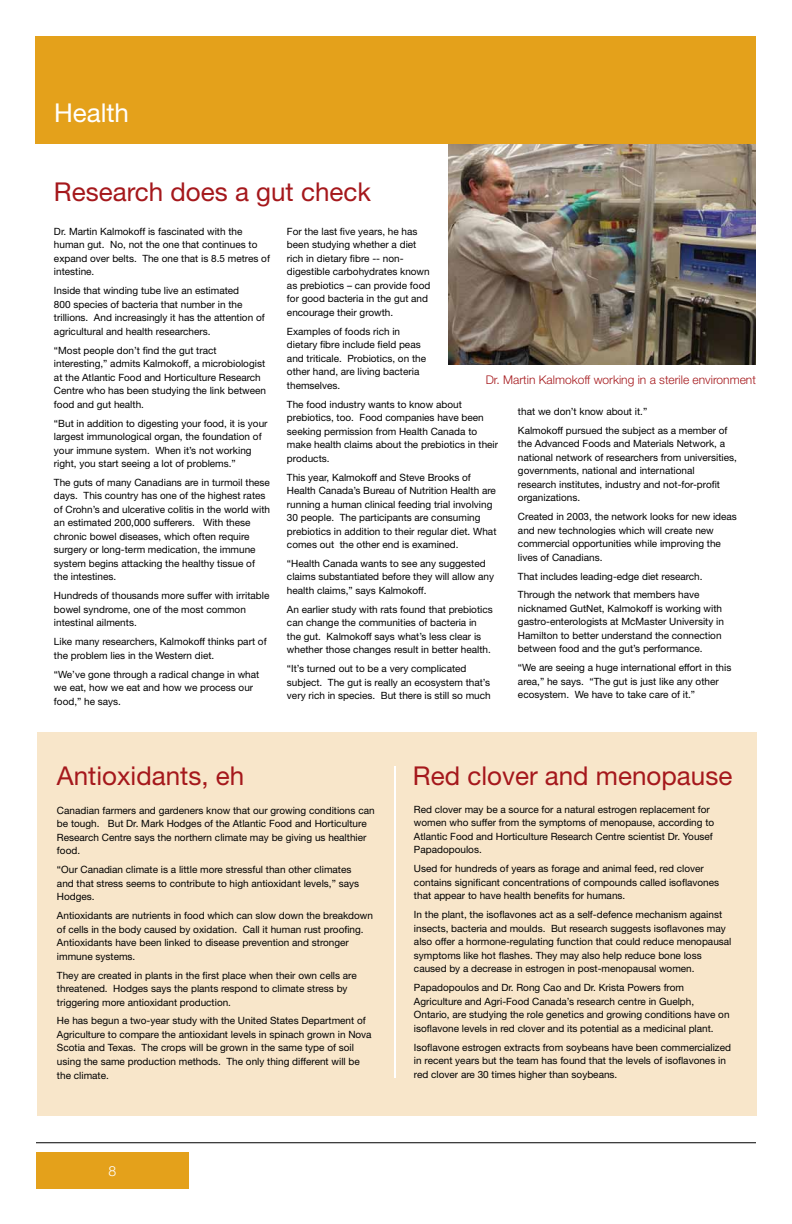
<style>
.page{position:relative;width:792px;height:1224px;background:#fff}
.page>*{position:absolute;margin:0;border:0;box-sizing:border-box;transform-origin:0 0}
.t1{font:26px "Helvetica Neue";color:#a5181c}
.t2{font:26px "Helvetica Neue";color:#fff}
.t3{font:300 14px "Helvetica Neue";color:#fff}
.t4{font:300 12px "Helvetica Neue";color:#a5181c}
.t5{font:10px/13.5px "Helvetica Neue";color:#000}
</style>
<div class="page">
<div style="left:36px;top:1152px;width:153px;height:36px;background:#e4a11b"></div>
<div style="left:36px;top:36px;width:720px;height:108px;background:#e4a11b"></div>
<hr style="left:36px;top:1142px;width:720px;height:1px;background:#000">
<div style="left:37px;top:732px;width:720px;height:384px;background:#f8e6ca"></div>
<img style="left:449px;top:144px;width:307px;height:220px">
<hr style="left:394px;top:766px;width:2px;height:312px;background:#fff">
<h1 class="t2" style="left:54px;top:97px;width:77px">Health</h1>
<h1 class="t1" style="left:54px;top:176px;width:318px">Research does a gut check</h1>
<p class="t5" style="left:54px;top:224px;width:217px">Dr. Martin Kalmokoff is fascinated with the human gut. No, not the one that continues to expand over belts. The one that is 8.5 metres of intestine.</p>
<p class="t5" style="left:54px;top:284px;width:212px">Inside that winding tube live an estimated<br>800 species of bacteria that number in the trillions. And increasingly it has the attention of agricultural and health researchers.</p>
<p class="t5" style="left:54px;top:343px;width:214px">“Most people don’t find the gut tract interesting,” admits Kalmokoff, a microbiologist at the Atlantic Food and Horticulture Research Centre who has been studying the link between food and gut health.</p>
<p class="t5" style="left:54px;top:416px;width:215px">“But in addition to digesting your food, it is your largest immunological organ, the foundation of your immune system. When it’s not working right, you start seeing a lot of problems.”</p>
<p class="t5" style="left:54px;top:476px;width:218px">The guts of many Canadians are in turmoil these days. This country has one of the highest rates of Crohn’s and ulcerative colitis in the world with an estimated 200,000 sufferers. With these chronic bowel diseases, which often require surgery or long-term medication, the immune system begins attacking the healthy tissue of the intestines.</p>
<p class="t5" style="left:54px;top:589px;width:217px">Hundreds of thousands more suffer with irritable bowel syndrome, one of the most common intestinal ailments.</p>
<p class="t5" style="left:54px;top:635px;width:214px">Like many researchers, Kalmokoff thinks part of the problem lies in the Western diet.</p>
<p class="t5" style="left:54px;top:667px;width:207px">“We’ve gone through a radical change in what we eat, how we eat and how we process our food,” he says.</p>
<p class="t5" style="left:287px;top:224px;width:145px">For the last five years, he has been studying whether a diet rich in dietary fibre -- non&shy;digestible carbohydrates known as prebiotics – can provide food for good bacteria in the gut and encourage their growth.</p>
<p class="t5" style="left:287px;top:324px;width:141px">Examples of foods rich in dietary fibre include field peas and triticale. Probiotics, on the other hand, are living bacteria themselves.</p>
<p class="t5" style="left:287px;top:397px;width:213px">The food industry wants to know about prebiotics, too. Food companies have been seeking permission from Health Canada to make health claims about the prebiotics in their products.</p>
<p class="t5" style="left:287px;top:470px;width:211px">This year, Kalmokoff and Steve Brooks of Health Canada’s Bureau of Nutrition Health are running a human clinical feeding trial involving 30 people. The participants are consuming prebiotics in addition to their regular diet. What comes out the other end is examined.</p>
<p class="t5" style="left:287px;top:557px;width:209px">“Health Canada wants to see any suggested claims substantiated before they will allow any health claims,” says Kalmokoff.</p>
<p class="t5" style="left:287px;top:602px;width:207px">An earlier study with rats found that prebiotics can change the communities of bacteria in the gut. Kalmokoff says what’s less clear is whether those changes result in better health.</p>
<p class="t5" style="left:287px;top:662px;width:205px">“It’s turned out to be a very complicated subject. The gut is really an ecosystem that’s very rich in species. But there is still so much</p>
<p class="t4" style="left:486px;top:372px;width:272px">Dr. Martin Kalmokoff working in a sterile environment</p>
<p class="t5" style="left:518px;top:402px;width:211px;line-height:18.9px">that we don’t know about it.”<br>Kalmokoff pursued the subject as a member of</p>
<p class="t5" style="left:518px;top:437px;width:220px">the Advanced Foods and Materials Network, a national network of researchers from universities, governments, national and international<br>research institutes, industry and not-for-profit organizations.</p>
<p class="t5" style="left:518px;top:510px;width:220px">Created in 2003, the network looks for new ideas and new technologies which will create new commercial opportunities while improving the lives of Canadians.</p>
<p class="t5" style="left:518px;top:566px;width:186px;line-height:18.9px">That includes leading-edge diet research.<br>Through the network that members have</p>
<p class="t5" style="left:518px;top:602px;width:207px">nicknamed GutNet, Kalmokoff is working with gastro-enterologists at McMaster University in Hamilton to better understand the connection between food and the gut’s performance.</p>
<p class="t5" style="left:518px;top:661px;width:215px">“We are seeing a huge international effort in this area,” he says. “The gut is just like any other ecosystem. We have to take care of it.”</p>
<h1 class="t1" style="left:57px;top:760px;width:189px">Antioxidants, eh</h1>
<h1 class="t1" style="left:413px;top:760px;width:321px">Red clover and menopause</h1>
<p class="t5" style="left:57px;top:803px;width:319px">Canadian farmers and gardeners know that our growing conditions can be tough. But Dr. Mark Hodges of the Atlantic Food and Horticulture Research Centre says the northern climate may be giving us healthier food.</p>
<p class="t5" style="left:57px;top:863px;width:304px">“Our Canadian climate is a little more stressful than other climates and that stress seems to contribute to high antioxidant levels,” says<br>Hodges.</p>
<p class="t5" style="left:57px;top:909px;width:318px">Antioxidants are nutrients in food which can slow down the breakdown of cells in the body caused by oxidation. Call it human rust proofing.<br>Antioxidants have been linked to disease prevention and stronger immune systems.</p>
<p class="t5" style="left:57px;top:968px;width:301px">They are created in plants in the first place when their own cells are threatened. Hodges says the plants respond to climate stress by triggering more antioxidant production.</p>
<p class="t5" style="left:57px;top:1014px;width:316px">He has begun a two-year study with the United States Department of Agriculture to compare the antioxidant levels in spinach grown in Nova Scotia and Texas. The crops will be grown in the same type of soil using the same production methods. The only thing different will be the climate.</p>
<h2 class="t3" style="left:109px;top:1162px;width:9px">8</h2>
<p class="t5" style="left:414px;top:802px;width:302px">Red clover may be a source for a natural estrogen replacement for women who suffer from the symptoms of menopause, according to Atlantic Food and Horticulture Research Centre scientist Dr. Yousef Papadopoulos.</p>
<p class="t5" style="left:414px;top:862px;width:307px">Used for hundreds of years as forage and animal feed, red clover contains significant concentrations of compounds called isoflavones that appear to have health benefits for humans.</p>
<p class="t5" style="left:414px;top:908px;width:319px">In the plant, the isoflavones act as a self-defence mechanism against insects, bacteria and moulds. But research suggests isoflavones may also offer a hormone-regulating function that could reduce menopausal symptoms like hot flashes. They may also help reduce bone loss caused by a decrease in estrogen in post-menopausal women.</p>
<p class="t5" style="left:414px;top:981px;width:317px">Papadopoulos and Dr. Rong Cao and Dr. Krista Powers from Agriculture and Agri-Food Canada’s research centre in Guelph, Ontario, are studying the role genetics and growing conditions have on isoflavone levels in red clover and its potential as a medicinal plant.</p>
<p class="t5" style="left:414px;top:1040px;width:319px">Isoflavone estrogen extracts from soybeans have been commercialized in recent years but the team has found that the levels of isoflavones in red clover are 30 times higher than soybeans.</p>
</div>
